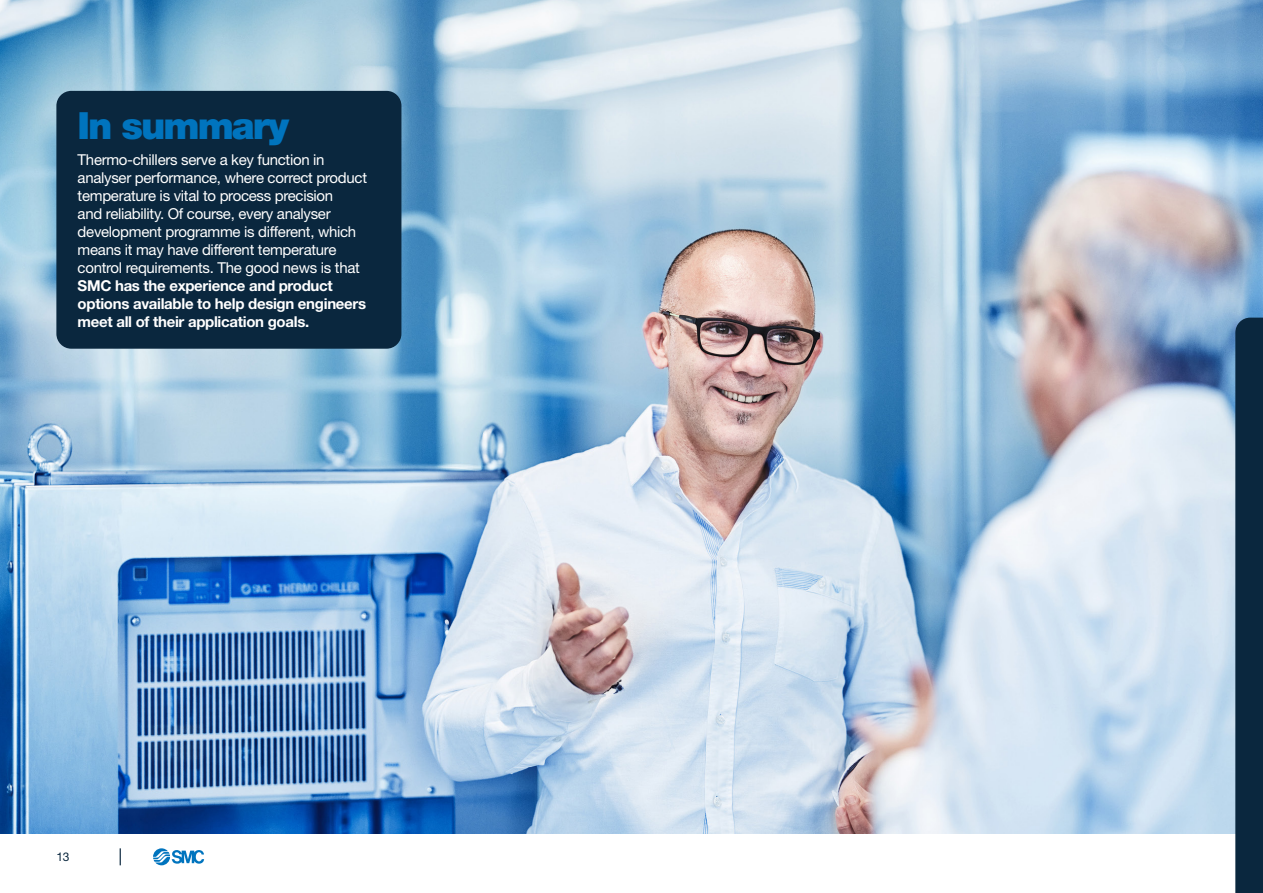
<style>
.page{position:relative;width:1263px;height:893px;background:#fff}
.page>*{position:absolute;margin:0;border:0;box-sizing:border-box;transform-origin:0 0}
.t1{font:900 37.5px "Helvetica Neue LT Pro";letter-spacing:-.05em;color:#0074be}
.t2{font:15px/18px "Helvetica Neue LT Std";letter-spacing:-.02em;color:#fff}
.t3{font:12px "Helvetica Neue LT Std";color:#0a273e}
.s1{font-weight:700}
</style>
<div class="page">
<img style="left:0;top:0;width:1263px;height:833px">
<svg style="left:1235px;top:318px;width:28px;height:575px;background:#133047"></svg>
<div style="left:56px;top:91px;width:345px;height:258px;background:#0a273e;border-radius:15px"></div>
<svg style="left:153px;top:848px;width:51px;height:17px"></svg>
<svg style="left:120px;top:848px;width:1px;height:17px"></svg>
<p class="t1" style="left:78px;top:103px;width:213px">In summary</p>
<p class="t2" style="left:78px;top:151px;width:291px">Thermo-chillers serve a key function in analyser performance, where correct product temperature is vital to process precision<br>and reliability. Of course, every analyser development programme is different, which means it may have different temperature control requirements. The good news is that <span class="s1">SMC has the experience and product options available to help design engineers meet all of their application goals.</span></p>
<p class="t3" style="left:56px;top:850px;width:15px">13</p>
</div>
